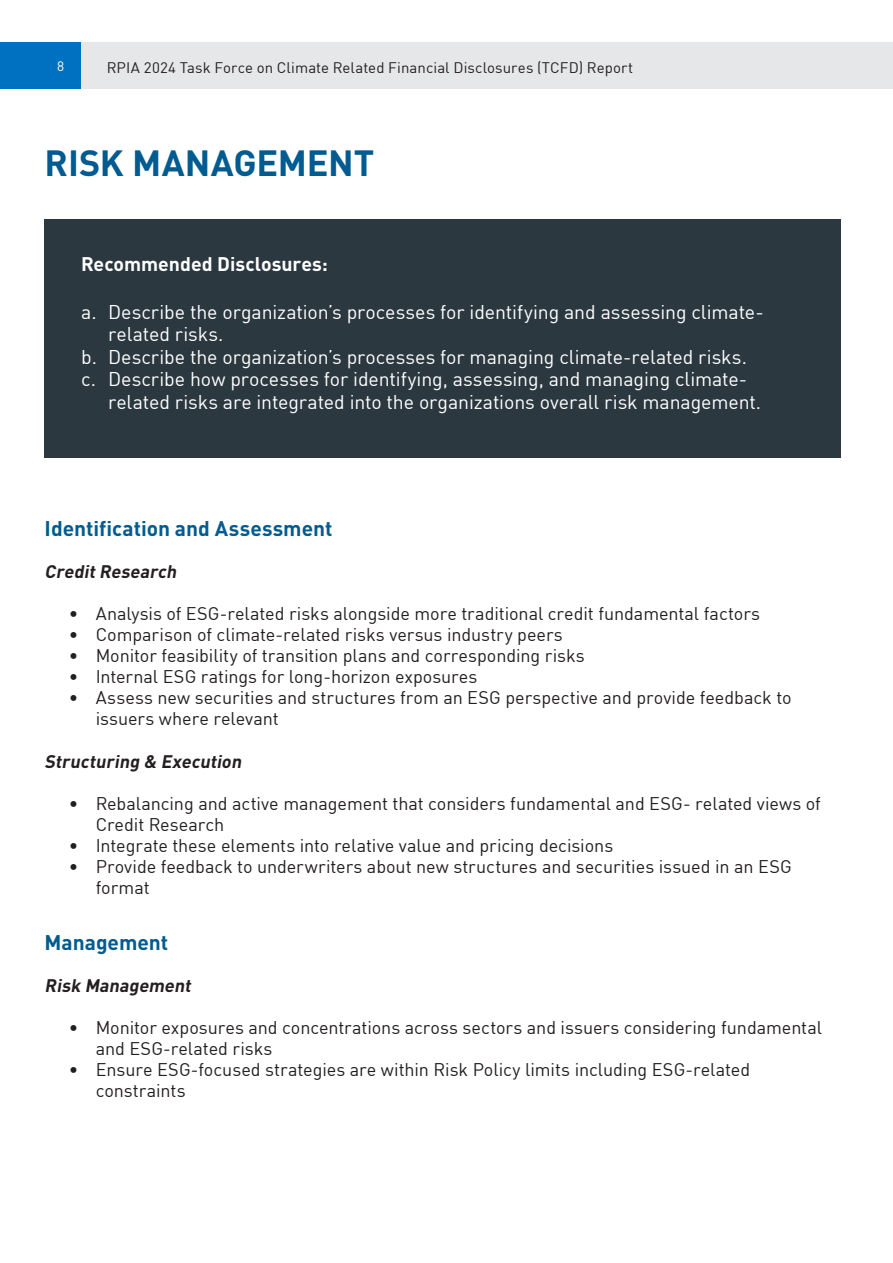
<style>
.page{position:relative;width:893px;height:1263px;background:#fff}
.page>*{position:absolute;margin:0;border:0;box-sizing:border-box;transform-origin:0 0}
.H2__align_left{font:700 36px "DIN";letter-spacing:-.005em;color:#005b91}
.Body_Text__align_left{font:700 21px "DIN";color:#005b91}
.t1{font:19.5px/22.5px "DIN";letter-spacing:-.005em;color:#fff}
.H4__align_left{font:700 19.5px "DIN";color:#fff}
.t2{font:18px/21px "DIN";letter-spacing:-.005em;color:#231f20}
.Body_Text__align_left-2{font:italic 700 18px "DIN";color:#231f20}
.t3{font:15px "DIN";letter-spacing:.005em;color:#231f20}
.t4{font:13.5px "DIN";color:#fff}
</style>
<div class="page">
<div style="left:45px;top:219px;width:796px;height:239px;background:#2c3840"></div>
<div style="left:0;top:43px;width:81px;height:46px;background:#0070c0"></div>
<div style="left:81px;top:43px;width:748px;height:46px;background:#e6e7e9"></div>
<div style="left:829px;top:43px;width:64px;height:46px;background:#e6e7e9"></div>
<p class="t4" style="left:57px;top:58px;width:9px">8</p>
<p class="t3" style="left:107px;top:58px;width:528px">RPIA 2024 Task Force on Climate Related Financial Disclosures (TCFD) Report</p>
<p class="H2__align_left" style="left:45px;top:139px;width:331px">RISK MANAGEMENT</p>
<p class="H4__align_left" style="left:81px;top:251px;width:248px">Recommended Disclosures:</p>
<p class="t1" style="left:108px;top:300px;width:657px;text-indent:-27px">a. Describe the organization’s processes for identifying and assessing climate&shy;related risks.</p>
<p class="t1" style="left:81px;top:345px;width:667px">b. Describe the organization’s processes for managing climate-related risks.</p>
<p class="t1" style="left:108px;top:367px;width:654px;text-indent:-27px">c. Describe how processes for identifying, assessing, and managing climate&shy;related risks are integrated into the organizations overall risk management.</p>
<p class="Body_Text__align_left" style="left:45px;top:515px;width:289px">Identification and Assessment</p>
<p class="Body_Text__align_left-2" style="left:45px;top:560px;width:137px">CreditResearch</p>
<p class="t2" style="left:69px;top:603px;width:693px">• Analysis of ESG-related risks alongside more traditional credit fundamental factors</p>
<p class="t2" style="left:69px;top:624px;width:496px">• Comparison of climate-related risks versus industry peers</p>
<p class="t2" style="left:69px;top:645px;width:518px">• Monitor feasibility of transition plans and corresponding risks</p>
<p class="t2" style="left:69px;top:666px;width:410px">• Internal ESG ratings for long-horizon exposures</p>
<p class="t2" style="left:96px;top:687px;width:697px;text-indent:-27px">• Assess new securities and structures from an ESG perspective and provide feedback to issuers where relevant</p>
<p class="Body_Text__align_left-2" style="left:45px;top:750px;width:202px">Structuring &amp; Execution</p>
<p class="t2" style="left:96px;top:793px;width:727px;text-indent:-27px">• Rebalancing and active management that considers fundamental and ESG- related views of<br>Credit Research</p>
<p class="t2" style="left:69px;top:835px;width:546px">• Integrate these elements into relative value and pricing decisions</p>
<p class="t2" style="left:96px;top:856px;width:698px;text-indent:-27px">• Provide feedback to underwriters about new structures and securities issued in an ESG format</p>
<p class="Body_Text__align_left" style="left:45px;top:928px;width:125px">Management</p>
<p class="Body_Text__align_left-2" style="left:45px;top:973px;width:151px">Risk Management</p>
<p class="t2" style="left:96px;top:1016px;width:728px;text-indent:-27px">• Monitor exposures and concentrations across sectors and issuers considering fundamental and ESG-related risks</p>
<p class="t2" style="left:96px;top:1058px;width:656px;text-indent:-27px">• Ensure ESG-focused strategies are within Risk Policy limits including ESG-related constraints</p>
</div>
